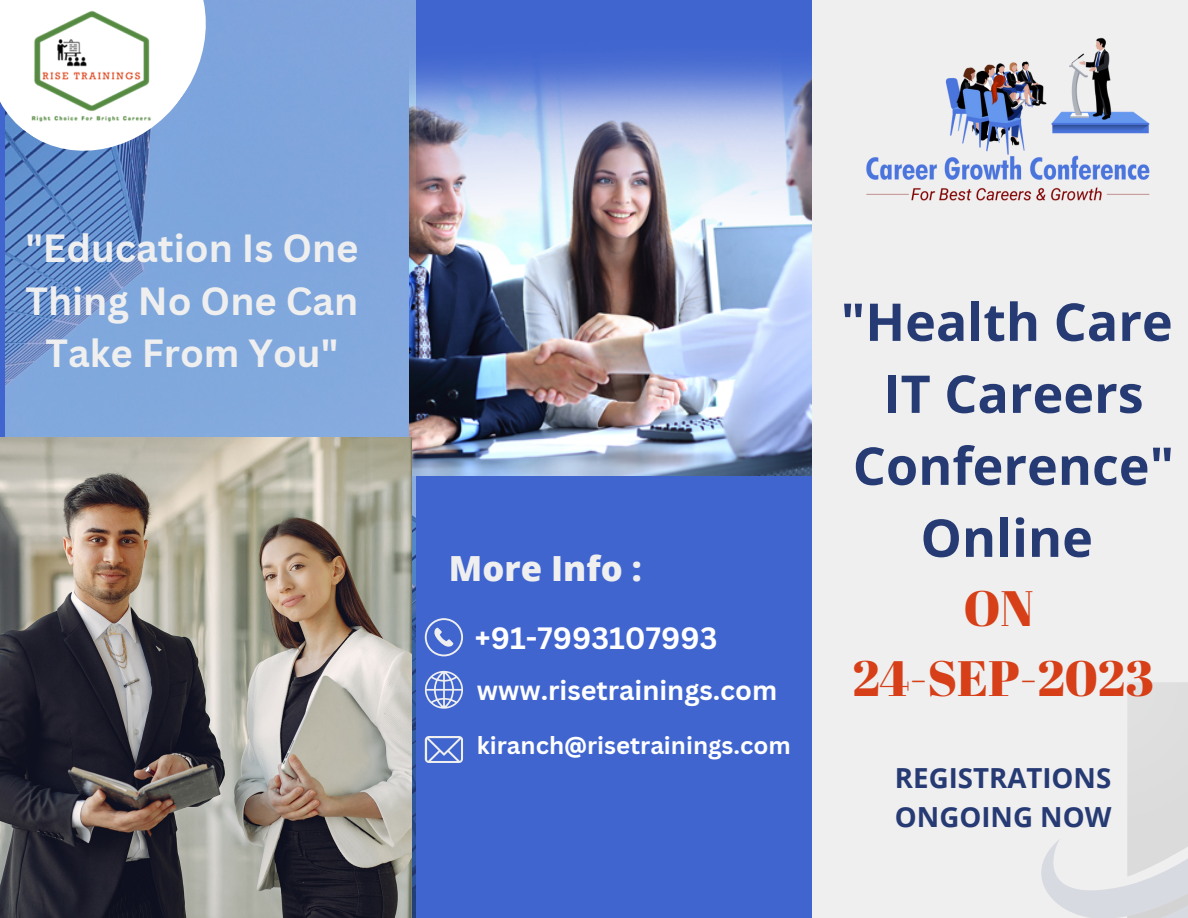
<style>
.page{position:relative;width:1188px;height:918px;background:#efefef}
.page>*{position:absolute;margin:0;border:0;box-sizing:border-box;transform-origin:0 0}
.t1{font:700 52.05px/72px "Open Sans";color:#263a74;text-align:center}
.t2{font:49.8px "Abril Fatface";color:#d63f17}
.t3{font:700 38.25px/52.8px "Canva Sans";color:#efefef;text-align:center}
.t4{font:800 34.65px "Open Sans";color:#efefef}
.t5{font:700 30px "Canva Sans";color:#fff}
.t6{font:700 27.6px/38.2px "Open Sans";color:#263a74}
.t7{font:700 27px "Canva Sans";color:#fff}
.t8{font:700 24px "Canva Sans";color:#fff}
</style>
<div class="page">
<div style="left:0;top:0;width:812px;height:918px;background:#4065cf"></div>
<img style="left:6px;top:0;width:409px;height:918px">
<img style="left:410px;top:1px;width:401px;height:475px">
<svg style="left:425px;top:618px;width:38px;height:38px"></svg>
<svg style="left:425px;top:671px;width:38px;height:38px"></svg>
<svg style="left:425px;top:736px;width:38px;height:27px"></svg>
<svg style="left:1041px;top:682px;width:147px;height:236px"></svg>
<img style="left:0;top:438px;width:412px;height:480px">
<img style="left:866px;top:37px;width:284px;height:164px">
<svg style="left:0;top:0;width:219px;height:167px;background:#bbcde9"></svg>
<img style="left:31px;top:10px;width:126px;height:113px">
<p class="t3" style="left:25px;top:221px;width:335px">"Education Is One<br>Thing No One Can<br>Take From You"</p>
<p class="t4" style="left:449px;top:544px;width:194px">More Info :</p>
<p class="t5" style="left:475px;top:617px;width:244px">+91-7993107993</p>
<p class="t7" style="left:477px;top:671px;width:302px">www.risetrainings.com</p>
<p class="t8" style="left:477px;top:728px;width:315px">kiranch@risetrainings.com</p>
<p class="t1" style="left:841px;top:285px;width:333px">"Health Care</p>
<p class="t1" style="left:853px;top:357px;width:323px">IT Careers<br>Conference"</p>
<p class="t1" style="left:920px;top:501px;width:174px">Online</p>
<p class="t2" style="left:963px;top:574px;width:72px">ON</p>
<p class="t2" style="left:853px;top:643px;width:303px">24-SEP-2023</p>
<p class="t6" style="left:895px;top:759px;width:218px">REGISTRATIONS<br>ONGOING NOW</p>
</div>
